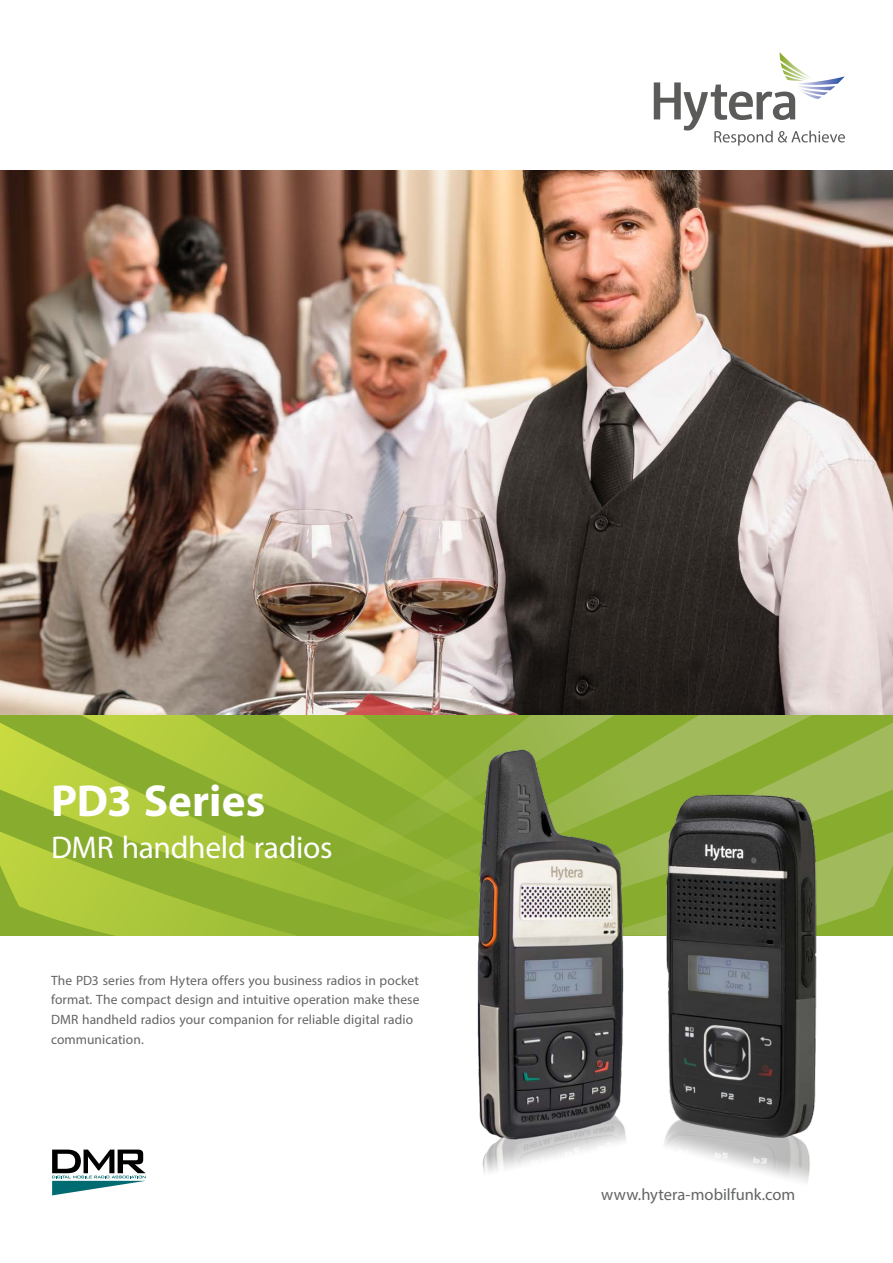
<style>
.page{position:relative;width:893px;height:1263px;background:#fff}
.page>*{position:absolute;margin:0;border:0;box-sizing:border-box;transform-origin:0 0}
.Titel_-_Headline_30p{font:700 45px "Myriad Pro";color:#fff}
.Titel_-_Subhead_21pt{font:31.5px "Myriad Pro";letter-spacing:-.01em;color:#fff}
.t1{font:16.5px "Myriad Pro";color:#636466}
.Cover_-_Fliesstext_9{font:13.5px/19.5px "Myriad Pro";letter-spacing:.005em;color:#636466}
</style>
<div class="page">
<svg style="left:654px;top:52px;width:191px;height:94px"></svg>
<svg style="left:686px;top:714px;width:207px;height:221px;background:#96b349"></svg>
<svg style="left:0;top:714px;width:686px;height:221px;background:#99b935"></svg>
<img style="left:0;top:170px;width:893px;height:544px">
<svg style="left:52px;top:1149px;width:94px;height:46px"></svg>
<img style="left:445px;top:720px;width:379px;height:463px">
<p class="Titel_-_Headline_30p" style="left:51px;top:772px;width:216px">PD3 Series</p>
<p class="Titel_-_Subhead_21pt" style="left:51px;top:828px;width:283px">DMR handheld radios</p>
<p class="Cover_-_Fliesstext_9" style="left:51px;top:970px;width:370px">The PD3 series from Hytera offers you business radios in pocket format. The compact design and intuitive operation make these DMR handheld radios your companion for reliable digital radio communication.</p>
<p class="t1" style="left:601px;top:1184px;width:196px">www.hytera-mobilfunk.com</p>
</div>
